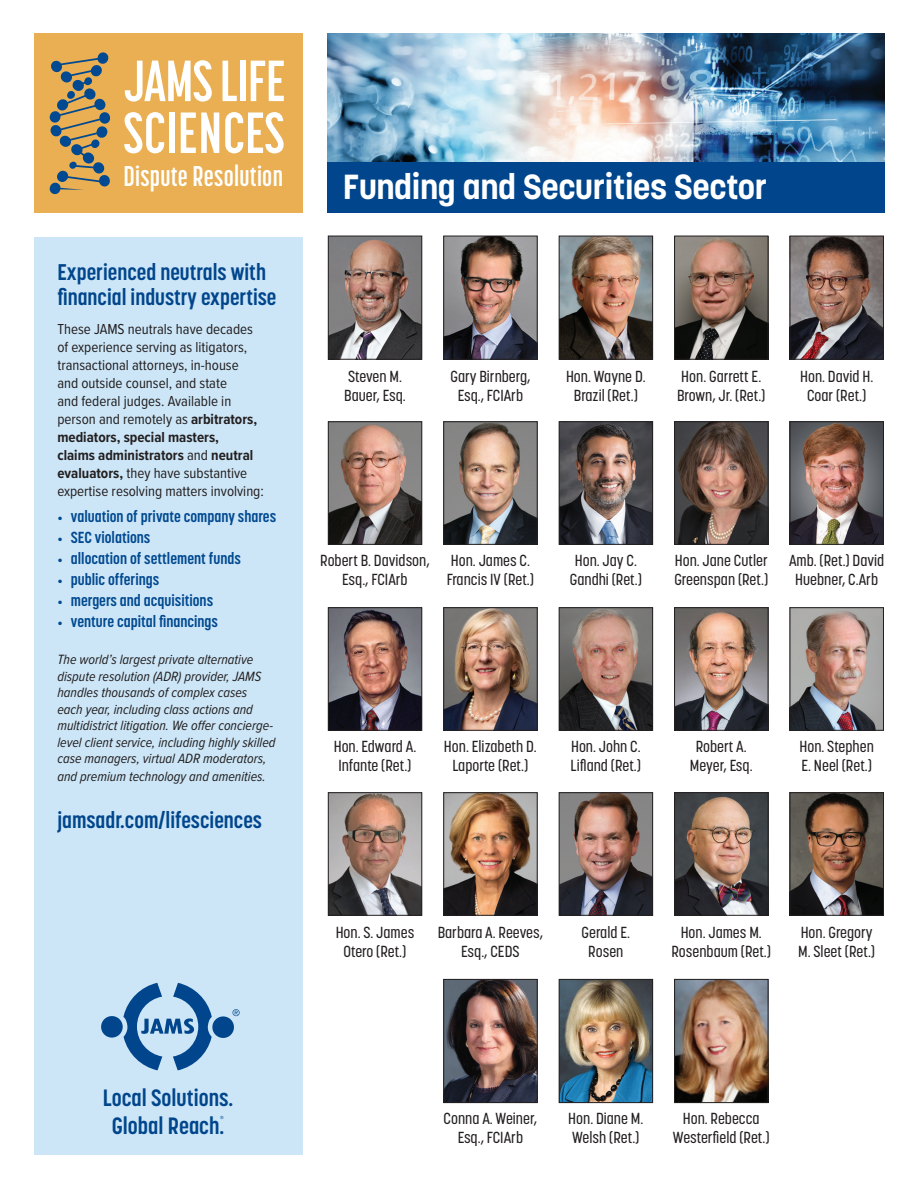
<style>
.page{position:relative;width:918px;height:1188px;background:#fff}
.page>*{position:absolute;margin:0;border:0;box-sizing:border-box;transform-origin:0 0}
.t1{font:700 57.45px/51.9px "Korolev Compressed";letter-spacing:-.005em;color:#fff}
.t2{font:700 34.5px "Korolev";letter-spacing:-.01em;color:#fff}
.t3{font:700 28.35px "Korolev Compressed";letter-spacing:.01em;color:#fff}
.t4{font:700 23.4px/28px "Korolev Condensed";color:#01468c;text-align:center}
.t5{font:700 22.5px/25.5px "Korolev Condensed";color:#01468c}
.t6{font:500 15.9px/18.9px "Korolev Condensed";color:#231f20;text-align:center}
.t7{font:700 15.9px "Korolev Condensed";color:#014990}
.t8{font:15px/18px "Proxima Nova Cond";color:#231f20}
.t9{font:italic 13.95px/16.5px "Proxima Nova Cond";color:#231f20}
.s1{font-weight:700}
.s2{font-family:"Proxima Nova Cond";font-size:15px}
</style>
<div class="page">
<div style="left:34px;top:237px;width:268px;height:917px;background:#cce6f7"></div>
<div style="left:34px;top:34px;width:268px;height:179px;background:#e9af52"></div>
<img style="left:327px;top:34px;width:557px;height:128px">
<svg style="left:49px;top:52px;width:61px;height:143px"></svg>
<div style="left:327px;top:162px;width:557px;height:51px;background:#01468c"></div>
<img style="left:330px;top:609px;width:90px;height:120px">
<div style="left:328px;top:607px;width:94px;height:124px;border:1px solid #231f20"></div>
<img style="left:445px;top:609px;width:91px;height:120px">
<div style="left:443px;top:607px;width:95px;height:124px;border:1px solid #231f20"></div>
<img style="left:561px;top:609px;width:90px;height:120px">
<div style="left:559px;top:607px;width:94px;height:124px;border:1px solid #231f20"></div>
<img style="left:792px;top:609px;width:90px;height:120px">
<div style="left:790px;top:607px;width:94px;height:124px;border:1px solid #231f20"></div>
<img style="left:330px;top:794px;width:90px;height:120px">
<div style="left:328px;top:792px;width:94px;height:124px;border:1px solid #231f20"></div>
<img style="left:445px;top:794px;width:91px;height:120px">
<div style="left:443px;top:792px;width:95px;height:124px;border:1px solid #231f20"></div>
<img style="left:561px;top:794px;width:90px;height:120px">
<div style="left:559px;top:792px;width:94px;height:124px;border:1px solid #231f20"></div>
<img style="left:676px;top:794px;width:90px;height:120px">
<div style="left:674px;top:792px;width:94px;height:124px;border:1px solid #231f20"></div>
<img style="left:792px;top:794px;width:90px;height:120px">
<div style="left:790px;top:792px;width:94px;height:124px;border:1px solid #231f20"></div>
<img style="left:445px;top:981px;width:91px;height:120px">
<div style="left:443px;top:979px;width:95px;height:124px;border:1px solid #231f20"></div>
<img style="left:561px;top:981px;width:90px;height:120px">
<div style="left:559px;top:979px;width:94px;height:124px;border:1px solid #231f20"></div>
<img style="left:676px;top:981px;width:90px;height:120px">
<div style="left:674px;top:979px;width:94px;height:124px;border:1px solid #231f20"></div>
<img style="left:445px;top:238px;width:91px;height:120px">
<div style="left:443px;top:236px;width:95px;height:124px;border:1px solid #231f20"></div>
<img style="left:561px;top:238px;width:90px;height:120px">
<div style="left:559px;top:236px;width:94px;height:124px;border:1px solid #231f20"></div>
<img style="left:676px;top:238px;width:90px;height:120px">
<div style="left:674px;top:236px;width:94px;height:124px;border:1px solid #231f20"></div>
<img style="left:792px;top:238px;width:90px;height:120px">
<div style="left:790px;top:236px;width:94px;height:124px;border:1px solid #231f20"></div>
<img style="left:330px;top:423px;width:90px;height:120px">
<div style="left:328px;top:421px;width:94px;height:124px;border:1px solid #231f20"></div>
<img style="left:445px;top:423px;width:91px;height:120px">
<div style="left:443px;top:421px;width:95px;height:124px;border:1px solid #231f20"></div>
<img style="left:561px;top:423px;width:90px;height:120px">
<div style="left:559px;top:421px;width:94px;height:124px;border:1px solid #231f20"></div>
<img style="left:792px;top:423px;width:90px;height:120px">
<div style="left:790px;top:421px;width:94px;height:124px;border:1px solid #231f20"></div>
<img style="left:330px;top:238px;width:90px;height:120px">
<div style="left:328px;top:236px;width:94px;height:124px;border:1px solid #231f20"></div>
<img style="left:676px;top:423px;width:90px;height:120px">
<div style="left:674px;top:421px;width:94px;height:124px;border:1px solid #231f20"></div>
<img style="left:676px;top:609px;width:90px;height:120px">
<div style="left:674px;top:607px;width:94px;height:124px;border:1px solid #231f20"></div>
<svg style="left:233px;top:1009px;width:7px;height:7px"></svg>
<div style="left:101px;top:1016px;width:22px;height:22px;background:#01468c;border-radius:50%"></div>
<svg style="left:123px;top:983px;width:89px;height:87px"></svg>
<div style="left:212px;top:1016px;width:22px;height:22px;background:#01468c;border-radius:50%"></div>
<h1 class="t1" style="left:124px;top:55px;width:164px">JAMS LIFE<br>SCIENCES</h1>
<h3 class="t3" style="left:124px;top:160px;width:161px">Dispute Resolution</h3>
<h2 class="t2" style="left:343px;top:165px;width:426px">Funding and Securities Sector</h2>
<h3 class="t5" style="left:57px;top:259px;width:221px">Experienced neutrals with financial industry expertise</h3>
<p class="t8" style="left:57px;top:320px;width:208px">These JAMS neutrals have decades of experience serving as litigators, transactional attorneys, in-house<br>and outside counsel, and state<br>and federal judges. Available in person and remotely as <span class="s1">arbitrators, mediators, special masters,<br>claims administrators</span> and <span class="s1">neutral evaluators,</span> they have substantive expertise resolving matters involving:</p>
<p class="t7" style="left:57px;top:507px;width:220px"><span class="s2">•</span> valuation of private company shares</p>
<p class="t7" style="left:57px;top:528px;width:95px"><span class="s2">•</span> SEC violations</p>
<p class="t7" style="left:57px;top:549px;width:185px"><span class="s2">•</span> allocation of settlement funds</p>
<p class="t7" style="left:57px;top:570px;width:103px"><span class="s2">•</span> public offerings</p>
<p class="t7" style="left:57px;top:591px;width:157px"><span class="s2">•</span> mergers and acquisitions</p>
<p class="t7" style="left:57px;top:612px;width:162px"><span class="s2">•</span> venture capital financings</p>
<p class="t9" style="left:57px;top:652px;width:220px">The world’s largest private alternative dispute resolution (ADR) provider, JAMS handles thousands of complex cases each year, including class actions and multidistrict litigation. We offer concierge&shy;level client service, including highly skilled case managers, virtual ADR moderators,</p>
<p class="t9" style="left:57px;top:769px;width:210px">and premium technology and amenities.</p>
<h3 class="t5" style="left:57px;top:807px;width:206px">jamsadr.com/lifesciences</h3>
<p class="t6" style="left:344px;top:367px;width:63px;text-align:left">Steven M.<br>Bauer, Esq.</p>
<p class="t6" style="left:450px;top:367px;width:82px">Gary Birnberg,<br>Esq., FCIArb</p>
<p class="t6" style="left:566px;top:367px;width:81px">Hon. Wayne D.<br>Brazil (Ret.)</p>
<p class="t6" style="left:677px;top:367px;width:90px;text-align:left">Hon. Garrett E.<br>Brown, Jr. (Ret.)</p>
<p class="t6" style="left:800px;top:367px;width:75px">Hon. David H.<br>Coar (Ret.)</p>
<p class="t6" style="left:320px;top:551px;width:111px">Robert B. Davidson,<br>Esq., FCIArb</p>
<p class="t6" style="left:447px;top:551px;width:89px;text-align:left">Hon. James C.<br>Francis IV (Ret.)</p>
<p class="t6" style="left:570px;top:551px;width:74px">Hon. Jay C.<br>Gandhi (Ret.)</p>
<p class="t6" style="left:674px;top:551px;width:95px;text-align:left">Hon. Jane Cutler<br>Greenspan (Ret.)</p>
<p class="t6" style="left:789px;top:551px;width:97px">Amb. (Ret.) David<br>Huebner, C.Arb</p>
<p class="t6" style="left:334px;top:737px;width:84px">Hon. Edward A.<br>Infante (Ret.)</p>
<p class="t6" style="left:444px;top:737px;width:94px">Hon. Elizabeth D.<br>Laporte (Ret.)</p>
<p class="t6" style="left:571px;top:737px;width:72px;text-align:left">Hon. John C.<br>Lifland (Ret.)</p>
<p class="t6" style="left:690px;top:737px;width:64px">Robert A.<br>Meyer, Esq.</p>
<p class="t6" style="left:800px;top:737px;width:76px;text-align:left">Hon. Stephen<br>E. Neel (Ret.)</p>
<p class="t6" style="left:336px;top:923px;width:80px">Hon. S. James<br>Otero (Ret.)</p>
<p class="t6" style="left:438px;top:923px;width:107px">Barbara A. Reeves,<br>Esq., CEDS</p>
<p class="t6" style="left:582px;top:923px;width:50px">Gerald E.<br>Rosen</p>
<p class="t6" style="left:671px;top:923px;width:101px">Hon. James M.<br>Rosenbaum (Ret.)</p>
<p class="t6" style="left:798px;top:923px;width:78px;text-align:left">Hon. Gregory<br>M. Sleet (Ret.)</p>
<h3 class="t4" style="left:103px;top:1083px;width:132px">Local Solutions.<br>Global Reach.</h3>
<p class="t6" style="left:444px;top:1109px;width:95px">Conna A. Weiner,<br>Esq., FCIArb</p>
<p class="t6" style="left:568px;top:1109px;width:77px;text-align:left">Hon. Diane M.<br>Welsh (Ret.)</p>
<p class="t6" style="left:673px;top:1109px;width:98px">Hon. Rebecca<br>Westerfield (Ret.)</p>
</div>
